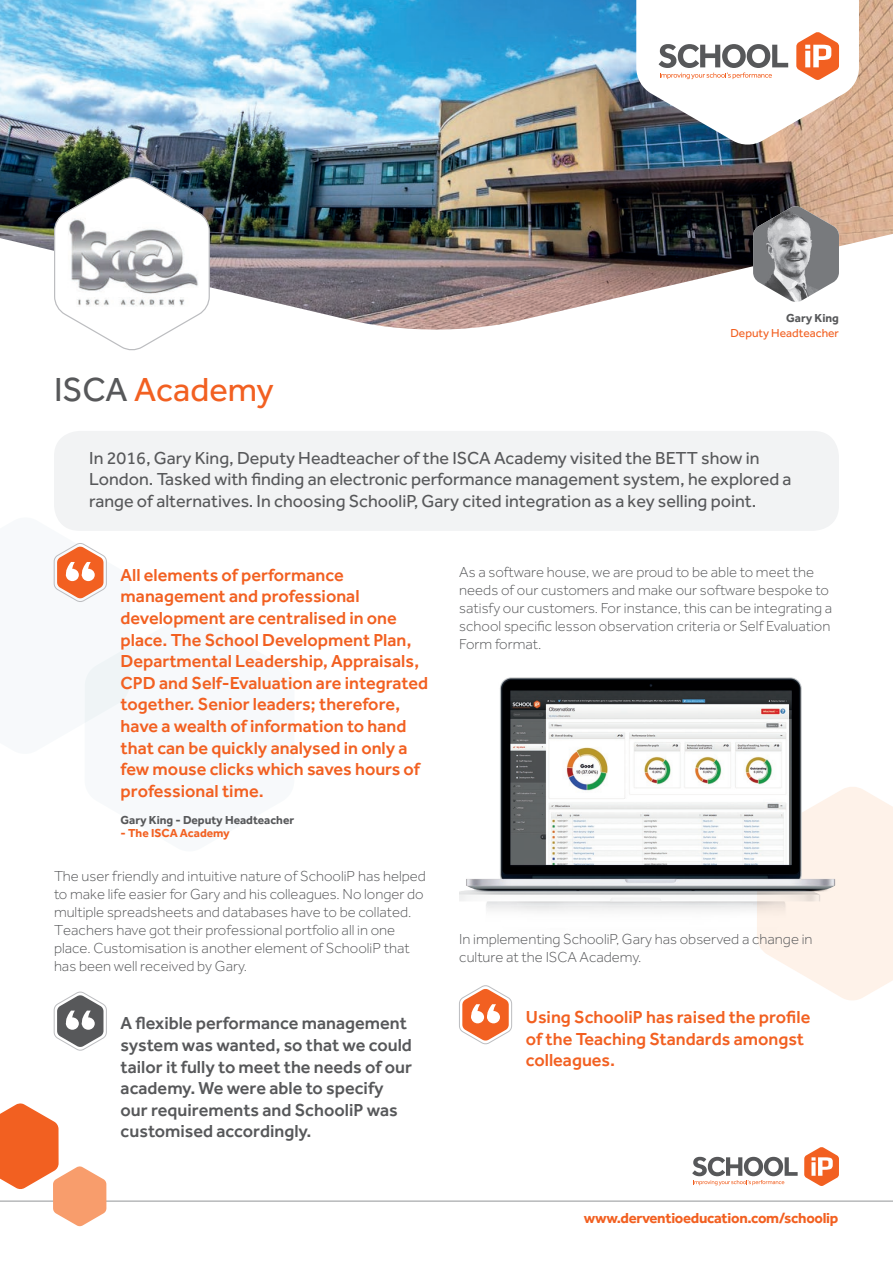
<style>
.page{position:relative;width:893px;height:1263px;background:#fff}
.page>*{position:absolute;margin:0;border:0;box-sizing:border-box;transform-origin:0 0}
.t1{font:34.5px "Effra";color:#f26021}
.t2{font:500 18px/21.6px "Effra";color:#f26021}
.t3{font:18px/21.6px "Effra";color:#57585a}
.t4{font:500 18px/21.6px "Effra";color:#57585a}
.t5{font:300 15px/18px "Effra";color:#57585a}
.t6{font:700 15px "Effra";letter-spacing:-.02em;color:#f26021}
.t7{font:700 12px "Effra";color:#57585a}
.t8{font:12px "Effra";color:#f26021}
.t9{font:700 12px "Effra";color:#f26021}
.s1{color:#57585a}
</style>
<div class="page">
<svg style="left:763px;top:787px;width:130px;height:213px"></svg>
<img style="left:0;top:0;width:893px;height:330px">
<div style="left:54px;top:431px;width:785px;height:100px;background:#f2f3f4;border-radius:26px"></div>
<svg style="left:53px;top:175px;width:157px;height:176px"></svg>
<hr style="left:0;top:1201px;width:893px;height:1px;background:#939598">
<svg style="left:0;top:1103px;width:106px;height:123px"></svg>
<img style="left:753px;top:206px;width:86px;height:96px">
<svg style="left:53px;top:522px;width:77px;height:201px"></svg>
<svg style="left:459px;top:985px;width:53px;height:59px"></svg>
<svg style="left:54px;top:991px;width:53px;height:60px"></svg>
<svg style="left:692px;top:1157px;width:106px;height:28px"></svg>
<svg style="left:804px;top:1147px;width:35px;height:39px"></svg>
<svg style="left:636px;top:0;width:223px;height:146px"></svg>
<img style="left:460px;top:677px;width:384px;height:273px">
<h1 class="t1" style="left:54px;top:370px;width:221px"><span class="s1">ISCA</span> Academy</h1>
<p class="t7" style="left:786px;top:311px;width:54px">Gary King</p>
<p class="t8" style="left:730px;top:326px;width:110px">Deputy Headteacher</p>
<p class="t3" style="left:89px;top:447px;width:704px">In 2016, Gary King, Deputy Headteacher of the ISCA Academy visited the BETT show in<br>London. Tasked with finding an electronic performance management system, he explored a range of alternatives. In choosing SchooliP, Gary cited integration as a key selling point.</p>
<p class="t2" style="left:121px;top:564px;width:309px">All elements of performance management and professional development are centralised in one place. The School Development Plan, Departmental Leadership, Appraisals, CPD and Self-Evaluation are integrated together. Senior leaders; therefore, have a wealth of information to hand that can be quickly analysed in only a few mouse clicks which saves hours of professional time.</p>
<p class="t7" style="left:121px;top:812px;width:175px">Gary King - Deputy Headteacher</p>
<p class="t9" style="left:121px;top:826px;width:111px">- The ISCA Academy</p>
<p class="t5" style="left:54px;top:867px;width:373px">The user friendly and intuitive nature of SchooliP has helped to make life easier for Gary and his colleagues. No longer do multiple spreadsheets and databases have to be collated.<br>Teachers have got their professional portfolio all in one place. Customisation is another element of SchooliP that has been well received by Gary.</p>
<p class="t4" style="left:121px;top:1012px;width:293px">A flexible performance management system was wanted, so that we could tailor it fully to meet the needs of our academy. We were able to specify our requirements and SchooliP was customised accordingly.</p>
<p class="t5" style="left:459px;top:563px;width:374px">As a software house, we are proud to be able to meet the needs of our customers and make our software bespoke to satisfy our customers. For instance, this can be integrating a school specific lesson observation criteria or Self Evaluation Form format.</p>
<p class="t5" style="left:459px;top:930px;width:355px">In implementing SchooliP, Gary has observed a change in culture at the ISCA Academy.</p>
<p class="t2" style="left:526px;top:1006px;width:286px">Using SchooliP has raised the profile of the Teaching Standards amongst colleagues.</p>
<p class="t6" style="left:584px;top:1209px;width:256px">www.derventioeducation.com/schoolip</p>
</div>
